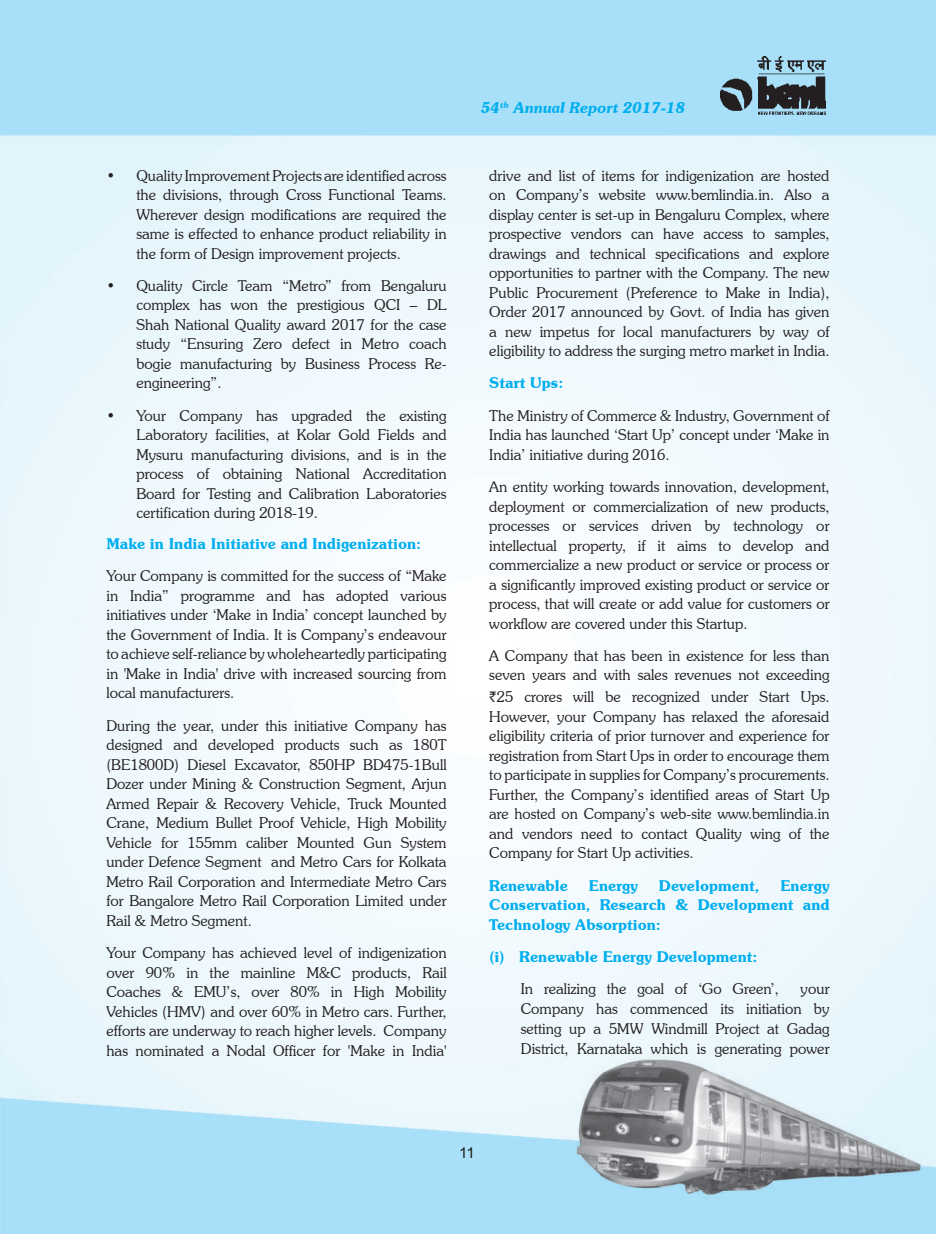
<style>
.page{position:relative;width:936px;height:1234px;background:#fff}
.page>*{position:absolute;margin:0;border:0;box-sizing:border-box;transform-origin:0 0}
.t1{font:300 15px/19.5px "Souvenir IT Cby BT";color:#231f20;text-align:justify}
.t2{font:600 15px/19.5px "Souvenir IT Cby BT";color:#00aeef;text-align:justify}
.t3{font:italic 600 15px "Souvenir IT Cby BT";color:#00aeef}
.t4{font:15px "Arial";color:#231f20}
.s1{font-family:"Rupee";font-weight:400}
</style>
<div class="page">
<img style="left:0;top:0;width:935px;height:1233px">
<div style="left:452px;top:1143px;width:30px;height:18px;background:#aae0f9"></div>
<img style="left:720px;top:56px;width:105px;height:58px">
<p class="t1" style="left:136px;top:165px;width:312px;text-indent:-30px">• Quality Improvement Projects are identified across the divisions, through Cross Functional Teams.<br>Wherever design modifications are required the same is effected to enhance product reliability in the form of Design improvement projects.</p>
<p class="t1" style="left:136px;top:275px;width:312px;text-indent:-30px">• Quality Circle Team “Metro” from Bengaluru complex has won the prestigious QCI – DL Shah National Quality award 2017 for the case study “Ensuring Zero defect in Metro coach bogie manufacturing by Business Process Re&shy;engineering”.</p>
<p class="t1" style="left:136px;top:405px;width:312px;text-indent:-30px">• Your Company has upgraded the existing Laboratory facilities, at Kolar Gold Fields and Mysuru manufacturing divisions, and is in the process of obtaining National Accreditation Board for Testing and Calibration Laboratories certification during 2018-19.</p>
<p class="t2" style="left:106px;top:533px;width:316px">Make in India Initiative and Indigenization:</p>
<p class="t1" style="left:106px;top:566px;width:342px">Your Company is committed for the success of “Make in India” programme and has adopted various initiatives under ‘Make in India’ concept launched by the Government of India. It is Company’s endeavour to achieve self-reliance by wholeheartedly participating in 'Make in India' drive with increased sourcing from local manufacturers.</p>
<p class="t1" style="left:106px;top:715px;width:342px">During the year, under this initiative Company has designed and developed products such as 180T (BE1800D) Diesel Excavator, 850HP BD475-1Bull Dozer under Mining &amp; Construction Segment, Arjun Armed Repair &amp; Recovery Vehicle, Truck Mounted Crane, Medium Bullet Proof Vehicle, High Mobility Vehicle for 155mm caliber Mounted Gun System under Defence Segment and Metro Cars for Kolkata Metro Rail Corporation and Intermediate Metro Cars for Bangalore Metro Rail Corporation Limited under Rail &amp; Metro Segment.</p>
<p class="t1" style="left:106px;top:942px;width:342px">Your Company has achieved level of indigenization over 90% in the mainline M&amp;C products, Rail Coaches &amp; EMU’s, over 80% in High Mobility Vehicles (HMV) and over 60% in Metro cars. Further, efforts are underway to reach higher levels. Company has nominated a Nodal Officer for 'Make in India'</p>
<p class="t3" style="left:481px;top:98px;width:205px">54<sup>th</sup> Annual Report 2017-18</p>
<p class="t1" style="left:489px;top:165px;width:342px">drive and list of items for indigenization are hosted on Company’s website www.bemlindia.in. Also a display center is set-up in Bengaluru Complex, where prospective vendors can have access to samples, drawings and technical specifications and explore opportunities to partner with the Company. The new Public Procurement (Preference to Make in India), Order 2017 announced by Govt. of India has given a new impetus for local manufacturers by way of eligibility to address the surging metro market in India.</p>
<p class="t2" style="left:489px;top:373px;width:75px">Start Ups:</p>
<p class="t1" style="left:489px;top:405px;width:342px">The Ministry of Commerce &amp; Industry, Government of India has launched ‘Start Up’ concept under ‘Make in India’ initiative during 2016.</p>
<p class="t1" style="left:489px;top:476px;width:342px">An entity working towards innovation, development, deployment or commercialization of new products, processes or services driven by technology or intellectual property, if it aims to develop and commercialize a new product or service or process or a significantly improved existing product or service or process, that will create or add value for customers or workflow are covered under this Startup.</p>
<p class="t1" style="left:489px;top:645px;width:342px">A Company that has been in existence for less than seven years and with sales revenues not exceeding</p>
<p class="t1" style="left:489px;top:686px;width:342px"><span class="s1">`</span>25 crores will be recognized under Start Ups.<br>However, your Company has relaxed the aforesaid eligibility criteria of prior turnover and experience for registration from Start Ups in order to encourage them to participate in supplies for Company’s procurements.<br>Further, the Company’s identified areas of Start Up are hosted on Company’s web-site www.bemlindia.in and vendors need to contact Quality wing of the Company for Start Up activities.</p>
<p class="t2" style="left:489px;top:875px;width:80px">Renewable</p>
<p class="t2" style="left:589px;top:875px;width:51px">Energy</p>
<p class="t2" style="left:659px;top:875px;width:102px">Development,</p>
<p class="t2" style="left:489px;top:875px;width:342px;text-indent:291px">Energy Conservation, Research &amp; Development and Technology Absorption:</p>
<p class="t2" style="left:489px;top:946px;width:270px">(i) Renewable Energy Development:</p>
<p class="t1" style="left:520px;top:978px;width:260px">In realizing the goal of ‘Go Green’,</p>
<p class="t1" style="left:520px;top:978px;width:310px;line-height:20px;text-indent:280px">your Company has commenced its initiation by setting up a 5MW Windmill Project at Gadag District, Karnataka which is generating power</p>
<p class="t4" style="left:459px;top:1142px;width:17px">11</p>
</div>
